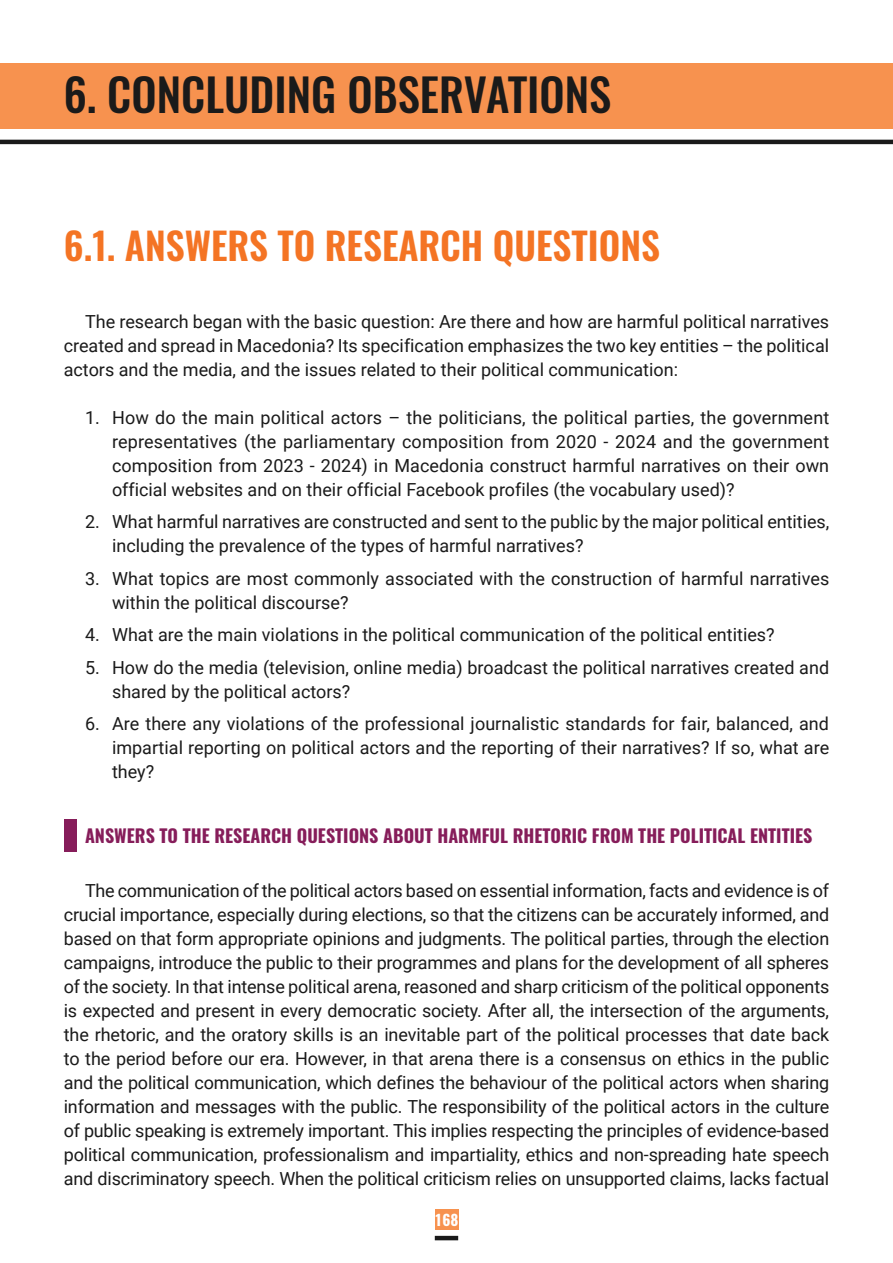
<style>
.page{position:relative;width:893px;height:1263px;background:#fff}
.page>*{position:absolute;margin:0;border:0;box-sizing:border-box;transform-origin:0 0}
.t1{font:500 45px "Oswald";color:#1a1a1a}
.t2{font:600 37.5px "Oswald";color:#f47424}
.t3{font:18px/24px "Roboto";color:#1a1a1a;text-align:justify}
.t4{font:700 18px "Oswald";color:#861d5a}
.t5{font:700 15px "Oswald";color:#fff}
</style>
<div class="page">
<div style="left:435px;top:1209px;width:23px;height:20px;background:#f7924f"></div>
<hr style="left:435px;top:1236px;width:23px;height:4px;background:#1a1a1a">
<div style="left:0;top:64px;width:893px;height:65px;background:#f7924f"></div>
<hr style="left:0;top:140px;width:893px;height:4px;background:#1a1a1a">
<div style="left:64px;top:819px;width:13px;height:33px;background:#861d5a"></div>
<h1 class="t1" style="left:64px;top:63px;width:549px">6. CONCLUDING OBSERVATIONS</h1>
<h2 class="t2" style="left:64px;top:226px;width:598px">6.1. ANSWERS TO RESEARCH QUESTIONS</h2>
<p class="t3" style="left:64px;top:309px;width:767px;text-indent:21px">The research began with the basic question: Are there and how are harmful political narratives created and spread in Macedonia? Its specification emphasizes the two key entities – the political actors and the media, and the issues related to their political communication:</p>
<p class="t3" style="left:112px;top:405px;width:719px;text-indent:-27px">1. How do the main political actors – the politicians, the political parties, the government representatives (the parliamentary composition from 2020 - 2024 and the government composition from 2023 - 2024) in Macedonia construct harmful narratives on their own official websites and on their official Facebook profiles (the vocabulary used)?</p>
<p class="t3" style="left:112px;top:509px;width:719px;text-indent:-27px">2. What harmful narratives are constructed and sent to the public by the major political entities, including the prevalence of the types of harmful narratives?</p>
<p class="t3" style="left:112px;top:566px;width:719px;text-indent:-27px">3. What topics are most commonly associated with the construction of harmful narratives within the political discourse?</p>
<p class="t3" style="left:85px;top:622px;width:691px">4. What are the main violations in the political communication of the political entities?</p>
<p class="t3" style="left:112px;top:655px;width:719px;text-indent:-27px">5. How do the media (television, online media) broadcast the political narratives created and shared by the political actors?</p>
<p class="t3" style="left:112px;top:711px;width:719px;text-indent:-27px">6. Are there any violations of the professional journalistic standards for fair, balanced, and impartial reporting on political actors and the reporting of their narratives? If so, what are they?</p>
<p class="t4" style="left:85px;top:823px;width:729px">ANSWERS TO THE RESEARCH QUESTIONS ABOUT HARMFUL RHETORIC FROM THE POLITICAL ENTITIES</p>
<p class="t3" style="left:64px;top:878px;width:767px;text-indent:21px">The communication of the political actors based on essential information, facts and evidence is of crucial importance, especially during elections, so that the citizens can be accurately informed, and based on that form appropriate opinions and judgments. The political parties, through the election campaigns, introduce the public to their programmes and plans for the development of all spheres of the society. In that intense political arena, reasoned and sharp criticism of the political opponents is expected and present in every democratic society. After all, the intersection of the arguments, the rhetoric, and the oratory skills is an inevitable part of the political processes that date back to the period before our era. However, in that arena there is a consensus on ethics in the public and the political communication, which defines the behaviour of the political actors when sharing information and messages with the public. The responsibility of the political actors in the culture of public speaking is extremely important. This implies respecting the principles of evidence-based political communication, professionalism and impartiality, ethics and non-spreading hate speech and discriminatory speech. When the political criticism relies on unsupported claims, lacks factual</p>
<p class="t5" style="left:435px;top:1209px;width:25px">168</p>
</div>
